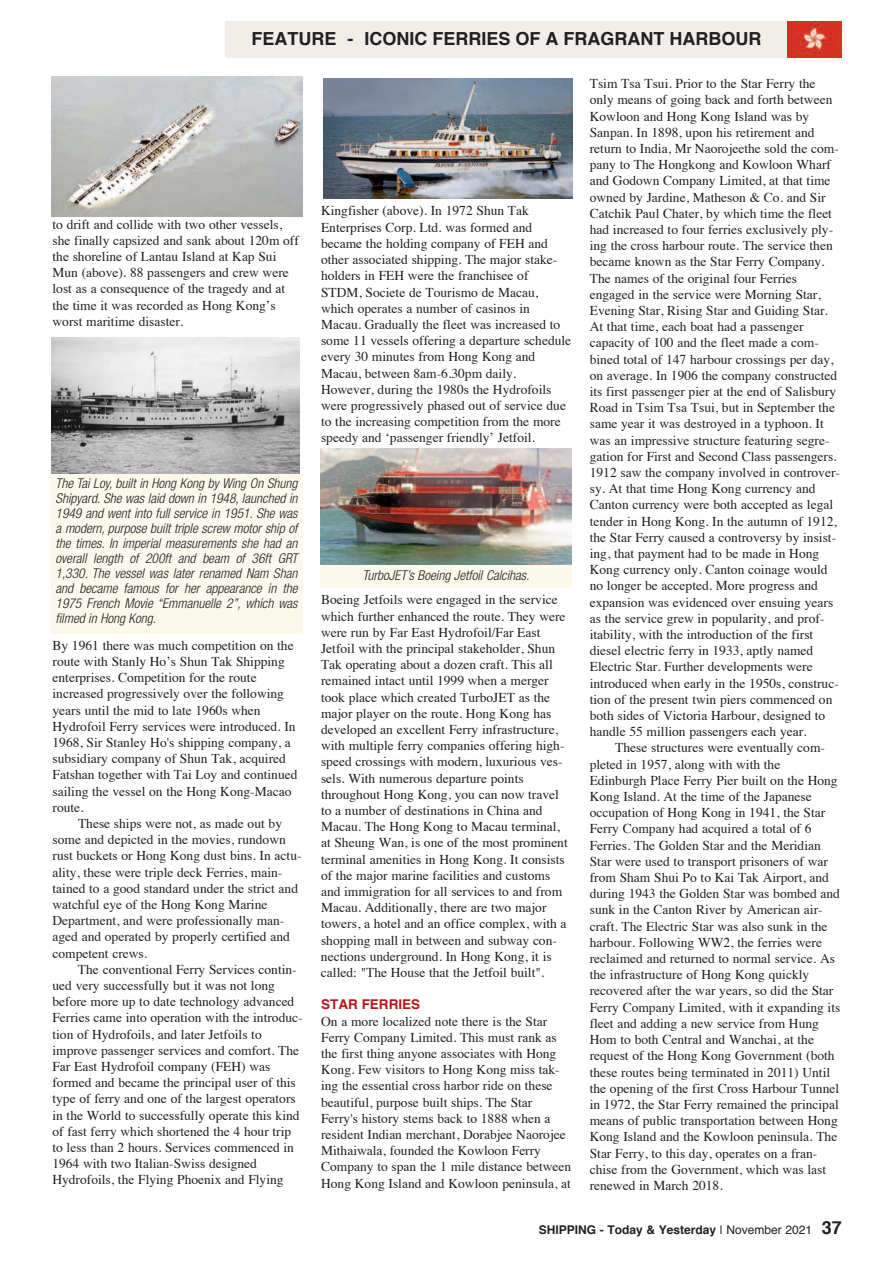
<style>
.page{position:relative;width:893px;height:1263px;background:#fff}
.page>*{position:absolute;margin:0;border:0;box-sizing:border-box;transform-origin:0 0}
.t1{font:700 18px "Helvetica";color:#231f20}
.t2{font:13.5px/16.2px "Times";color:#231f20}
.t3{font:italic 300 condensed 13.5px/15px "Helvetica Neue";color:#231f20;text-align:justify}
.t4{font:700 13.5px "Helvetica";color:#b6171d}
.t5{font:700 12px "Helvetica";color:#231f20}
.s1{font-weight:400}
.s2{font-size:18px}
</style>
<div class="page">
<div style="left:225px;top:21px;width:617px;height:36px;background:#f1eeea"></div>
<img style="left:51px;top:77px;width:251px;height:140px">
<img style="left:51px;top:337px;width:248px;height:137px">
<div style="left:51px;top:474px;width:251px;height:159px;background:#faf9ec"></div>
<img style="left:320px;top:448px;width:252px;height:117px">
<div style="left:320px;top:565px;width:251px;height:23px;background:#faf9ec"></div>
<img style="left:788px;top:21px;width:54px;height:36px">
<img style="left:324px;top:78px;width:248px;height:121px">
<h1 class="t1" style="left:251px;top:31px;width:511px">FEATURE - ICONIC FERRIES OF A FRAGRANT HARbOUR</h1>
<p class="t2" style="left:53px;top:217px;width:248px">to drift and collide with two other vessels, she finally capsized and sank about 120m off the shoreline of Lantau Island at Kap Sui Mun (above). 88 passengers and crew were lost as a consequence of the tragedy and at the time it was recorded as Hong Kong’s worst maritime disaster.</p>
<p class="t3" style="left:56px;top:477px;width:243px">The Tai Loy, built in Hong Kong by Wing On Shung Shipyard. She was laid down in 1948, launched in 1949 and went into full service in 1951. She was a modern, purpose built triple screw motor ship of the times. In imperial measurements she had an overall length of 200ft and beam of 36ft GRT 1,330. The vessel was later renamed Nam Shan and became famous for her appearance in the 1975 French Movie “Emmanuelle 2”, which was filmed in Hong Kong.</p>
<p class="t2" style="left:53px;top:638px;width:246px">By 1961 there was much competition on the route with Stanly Ho’s Shun Tak Shipping enterprises. Competition for the route increased progressively over the following years until the mid to late 1960s when Hydrofoil Ferry services were introduced. In 1968, Sir Stanley Ho's shipping company, a subsidiary company of Shun Tak, acquired Fatshan together with Tai Loy and continued sailing the vessel on the Hong Kong-Macao route.</p>
<p class="t2" style="left:52px;top:816px;width:251px;text-indent:26px">These ships were not, as made out by some and depicted in the movies, rundown rust buckets or Hong Kong dust bins. In actu&shy;ality, these were triple deck Ferries, main&shy;tained to a good standard under the strict and watchful eye of the Hong Kong Marine Department, and were professionally man&shy;aged and operated by properly certified and competent crews.</p>
<p class="t2" style="left:52px;top:962px;width:252px;text-indent:26px">The conventional Ferry Services contin&shy;ued very successfully but it was not long before more up to date technology advanced Ferries came into operation with the introduc&shy;tion of Hydrofoils, and later Jetfoils to improve passenger services and comfort. The Far East Hydrofoil company (FEH) was formed and became the principal user of this type of ferry and one of the largest operators in the World to successfully operate this kind of fast ferry which shortened the 4 hour trip to less than 2 hours. Services commenced in 1964 with two Italian-Swiss designed Hydrofoils, the Flying Phoenix and Flying</p>
<p class="t2" style="left:321px;top:204px;width:252px">Kingfisher (above). In 1972 Shun Tak Enterprises Corp. Ltd. was formed and became the holding company of FEH and other associated shipping. The major stake&shy;holders in FEH were the franchisee of STDM, Societe de Tourismo de Macau, which operates a number of casinos in Macau. Gradually the fleet was increased to some 11 vessels offering a departure schedule every 30 minutes from Hong Kong and Macau, between 8am-6.30pm daily.<br>However, during the 1980s the Hydrofoils were progressively phased out of service due to the increasing competition from the more speedy and ‘passenger friendly’ Jetfoil.</p>
<p class="t3" style="left:362px;top:568px;width:169px">TurboJET’s Boeing Jetfoil Calcihas.</p>
<p class="t2" style="left:321px;top:593px;width:248px">Boeing Jetfoils were engaged in the service which further enhanced the route. They were were run by Far East Hydrofoil/Far East Jetfoil with the principal stakeholder, Shun Tak operating about a dozen craft. This all remained intact until 1999 when a merger took place which created TurboJET as the major player on the route. Hong Kong has developed an excellent Ferry infrastructure, with multiple ferry companies offering high&shy;speed crossings with modern, luxurious ves&shy;sels. With numerous departure points throughout Hong Kong, you can now travel to a number of destinations in China and Macau. The Hong Kong to Macau terminal, at Sheung Wan, is one of the most prominent terminal amenities in Hong Kong. It consists of the major marine facilities and customs and immigration for all services to and from Macau. Additionally, there are two major towers, a hotel and an office complex, with a shopping mall in between and subway con&shy;nections underground. In Hong Kong, it is called: "The House that the Jetfoil built".</p>
<p class="t4" style="left:321px;top:999px;width:101px">STAR FERRIES</p>
<p class="t2" style="left:321px;top:1014px;width:252px">On a more localized note there is the Star Ferry Company Limited. This must rank as the first thing anyone associates with Hong Kong. Few visitors to Hong Kong miss tak&shy;ing the essential cross harbor ride on these beautiful, purpose built ships. The Star Ferry's history stems back to 1888 when a resident Indian merchant, Dorabjee Naorojee Mithaiwala, founded the Kowloon Ferry Company to span the 1 mile distance between Hong Kong Island and Kowloon peninsula, at</p>
<p class="t2" style="left:590px;top:77px;width:252px">Tsim Tsa Tsui. Prior to the Star Ferry the only means of going back and forth between Kowloon and Hong Kong Island was by Sanpan. In 1898, upon his retirement and return to India, Mr Naorojeethe sold the com&shy;pany to The Hongkong and Kowloon Wharf and Godown Company Limited, at that time owned by Jardine, Matheson &amp; Co. and Sir Catchik Paul Chater, by which time the fleet had increased to four ferries exclusively ply&shy;ing the cross harbour route. The service then became known as the Star Ferry Company.<br>The names of the original four Ferries engaged in the service were Morning Star, Evening Star, Rising Star and Guiding Star.<br>At that time, each boat had a passenger capacity of 100 and the fleet made a com&shy;bined total of 147 harbour crossings per day, on average. In 1906 the company constructed its first passenger pier at the end of Salisbury Road in Tsim Tsa Tsui, but in September the same year it was destroyed in a typhoon. It was an impressive structure featuring segre&shy;gation for First and Second Class passengers.<br>1912 saw the company involved in controver&shy;sy. At that time Hong Kong currency and Canton currency were both accepted as legal tender in Hong Kong. In the autumn of 1912, the Star Ferry caused a controversy by insist&shy;ing, that payment had to be made in Hong Kong currency only. Canton coinage would no longer be accepted. More progress and expansion was evidenced over ensuing years as the service grew in popularity, and prof&shy;itability, with the introduction of the first diesel electric ferry in 1933, aptly named Electric Star. Further developments were introduced when early in the 1950s, construc&shy;tion of the present twin piers commenced on both sides of Victoria Harbour, designed to handle 55 million passengers each year.</p>
<p class="t2" style="left:590px;top:741px;width:252px;text-indent:26px">These structures were eventually com&shy;pleted in 1957, along with with the Edinburgh Place Ferry Pier built on the Hong Kong Island. At the time of the Japanese occupation of Hong Kong in 1941, the Star Ferry Company had acquired a total of 6<br>Ferries. The Golden Star and the Meridian Star were used to transport prisoners of war from Sham Shui Po to Kai Tak Airport, and during 1943 the Golden Star was bombed and sunk in the Canton River by American air&shy;craft. The Electric Star was also sunk in the harbour. Following WW2, the ferries were reclaimed and returned to normal service. As the infrastructure of Hong Kong quickly recovered after the war years, so did the Star Ferry Company Limited, with it expanding its fleet and adding a new service from Hung Hom to both Central and Wanchai, at the request of the Hong Kong Government (both these routes being terminated in 2011) Until the opening of the first Cross Harbour Tunnel in 1972, the Star Ferry remained the principal means of public transportation between Hong Kong Island and the Kowloon peninsula. The Star Ferry, to this day, operates on a fran&shy;chise from the Government, which was last renewed in March 2018.</p>
<p class="t5" style="left:539px;top:1225px;width:305px">SHIPPING - Today &amp; yesterday <span class="s1">| November 2021</span> <span class="s2">37</span></p>
</div>
